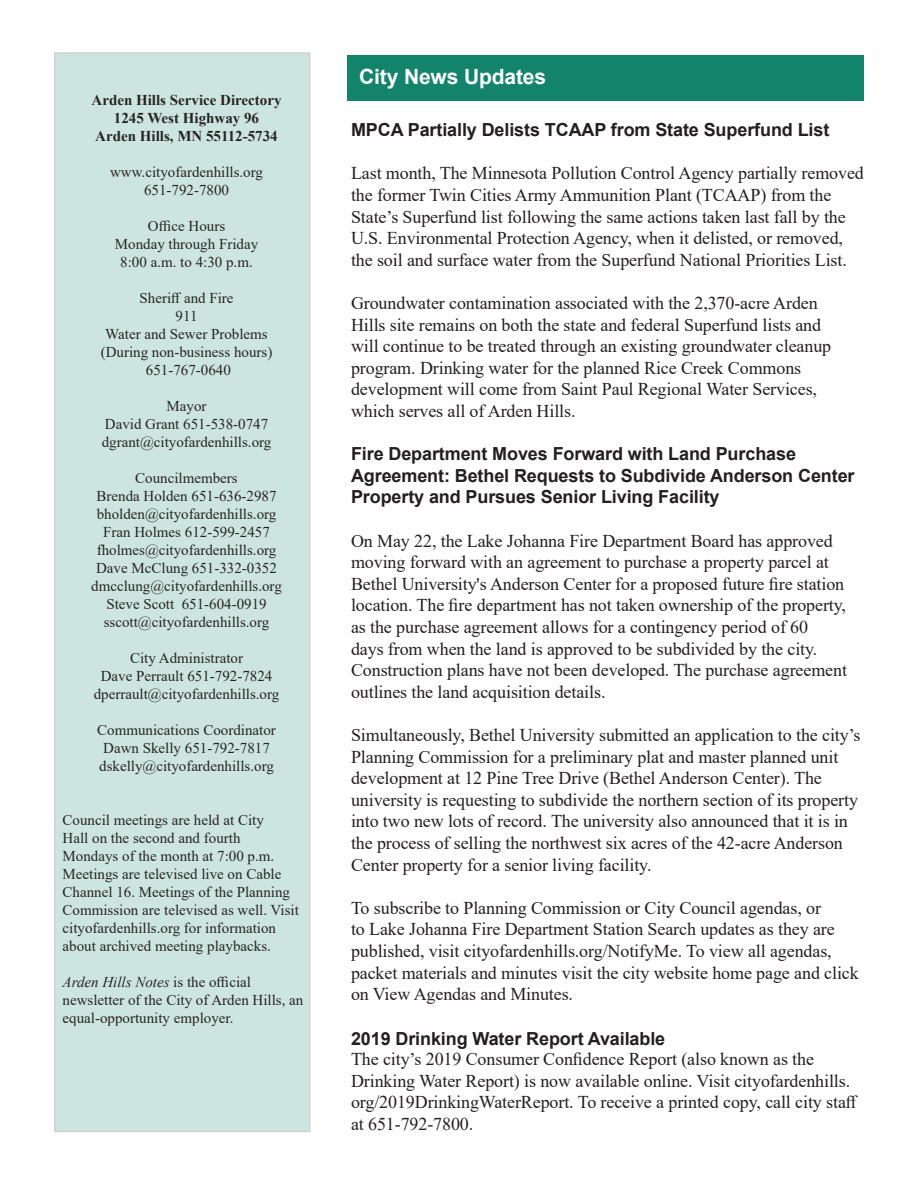
<style>
.page{position:relative;width:918px;height:1188px;background:#fff}
.page>*{position:absolute;margin:0;border:0;box-sizing:border-box;transform-origin:0 0}
.t1{font:700 21px "Arial";letter-spacing:-.005em;color:#fff}
.t2{font:18px/21.6px "Times New Roman";letter-spacing:-.005em;color:#231f20}
.t3{font:700 18px/21.6px "Arial";letter-spacing:-.005em;color:#231f20}
.t4{font:15px/18px "Times New Roman";color:#231f20;text-align:center}
.t5{font:700 15px/18px "Times New Roman";color:#231f20;text-align:center}
.s1{font-style:italic}
</style>
<div class="page">
<div style="left:347px;top:55px;width:517px;height:46px;background:#12846b"></div>
<div style="left:55px;top:53px;width:255px;height:1078px;background:#cde5e0"></div>
<p class="t5" style="left:92px;top:90px;width:192px">Arden Hills Service Directory<br>1245 West Highway 96<br>Arden Hills, MN 55112-5734</p>
<p class="t4" style="left:110px;top:162px;width:154px">www.cityofardenhills.org<br>651-792-7800</p>
<p class="t4" style="left:115px;top:216px;width:145px">Office Hours<br>Monday through Friday<br>8:00 a.m. to 4:30 p.m.</p>
<p class="t4" style="left:101px;top:288px;width:173px">Sheriff and Fire<br>911<br>Water and Sewer Problems (During non-business hours)<br>651-767-0640</p>
<p class="t4" style="left:102px;top:396px;width:171px">Mayor<br>David Grant 651-538-0747 dgrant@cityofardenhills.org</p>
<p class="t4" style="left:91px;top:468px;width:192px">Councilmembers<br>Brenda Holden 651-636-2987 bholden@cityofardenhills.org<br>Fran Holmes 612-599-2457 fholmes@cityofardenhills.org<br>Dave McClung 651-332-0352 dmcclung@cityofardenhills.org<br>Steve Scott 651-604-0919 sscott@cityofardenhills.org</p>
<p class="t4" style="left:94px;top:648px;width:187px">City Administrator<br>Dave Perrault 651-792-7824 dperrault@cityofardenhills.org</p>
<p class="t4" style="left:97px;top:720px;width:180px;text-align:left">Communications Coordinator<br>Dawn Skelly 651-792-7817 dskelly@cityofardenhills.org</p>
<p class="t4" style="left:63px;top:810px;width:238px;text-align:left">Council meetings are held at City<br>Hall on the second and fourth Mondays of the month at 7:00 p.m.<br>Meetings are televised live on Cable Channel 16. Meetings of the Planning Commission are televised as well. Visit cityofardenhills.org for information about archived meeting playbacks.</p>
<p class="t4" style="left:63px;top:972px;width:242px;text-align:left"><span class="s1">Arden Hills Notes</span> is the official newsletter of the City of Arden Hills, an equal-opportunity employer.</p>
<p class="t1" style="left:359px;top:62px;width:189px">City News Updates</p>
<p class="t3" style="left:351px;top:119px;width:480px">MPCA Partially Delists TCAAP from State Superfund List</p>
<p class="t2" style="left:351px;top:162px;width:514px">Last month, The Minnesota Pollution Control Agency partially removed the former Twin Cities Army Ammunition Plant (TCAAP) from the State’s Superfund list following the same actions taken last fall by the U.S. Environmental Protection Agency, when it delisted, or removed, the soil and surface water from the Superfund National Priorities List.</p>
<p class="t2" style="left:351px;top:292px;width:482px">Groundwater contamination associated with the 2,370-acre Arden Hills site remains on both the state and federal Superfund lists and will continue to be treated through an existing groundwater cleanup program. Drinking water for the planned Rice Creek Commons development will come from Saint Paul Regional Water Services, which serves all of Arden Hills.</p>
<p class="t3" style="left:351px;top:443px;width:505px">Fire Department Moves Forward with Land Purchase<br>Agreement: Bethel Requests to Subdivide Anderson Center<br>Property and Pursues Senior Living Facility</p>
<p class="t2" style="left:351px;top:529px;width:498px">On May 22, the Lake Johanna Fire Department Board has approved moving forward with an agreement to purchase a property parcel at Bethel University's Anderson Center for a proposed future fire station location. The fire department has not taken ownership of the property, as the purchase agreement allows for a contingency period of 60<br>days from when the land is approved to be subdivided by the city.<br>Construction plans have not been developed. The purchase agreement outlines the land acquisition details.</p>
<p class="t2" style="left:351px;top:724px;width:511px">Simultaneously, Bethel University submitted an application to the city’s Planning Commission for a preliminary plat and master planned unit development at 12 Pine Tree Drive (Bethel Anderson Center). The university is requesting to subdivide the northern section of its property into two new lots of record. The university also announced that it is in the process of selling the northwest six acres of the 42-acre Anderson Center property for a senior living facility.</p>
<p class="t2" style="left:351px;top:896px;width:509px">To subscribe to Planning Commission or City Council agendas, or<br>to Lake Johanna Fire Department Station Search updates as they are published, visit cityofardenhills.org/NotifyMe. To view all agendas, packet materials and minutes visit the city website home page and click on View Agendas and Minutes.</p>
<p class="t3" style="left:351px;top:1028px;width:316px">2019 Drinking Water Report Available</p>
<p class="t2" style="left:351px;top:1048px;width:509px">The city’s 2019 Consumer Confidence Report (also known as the Drinking Water Report) is now available online. Visit cityofardenhills. org/2019DrinkingWaterReport. To receive a printed copy, call city staff at 651-792-7800.</p>
</div>
